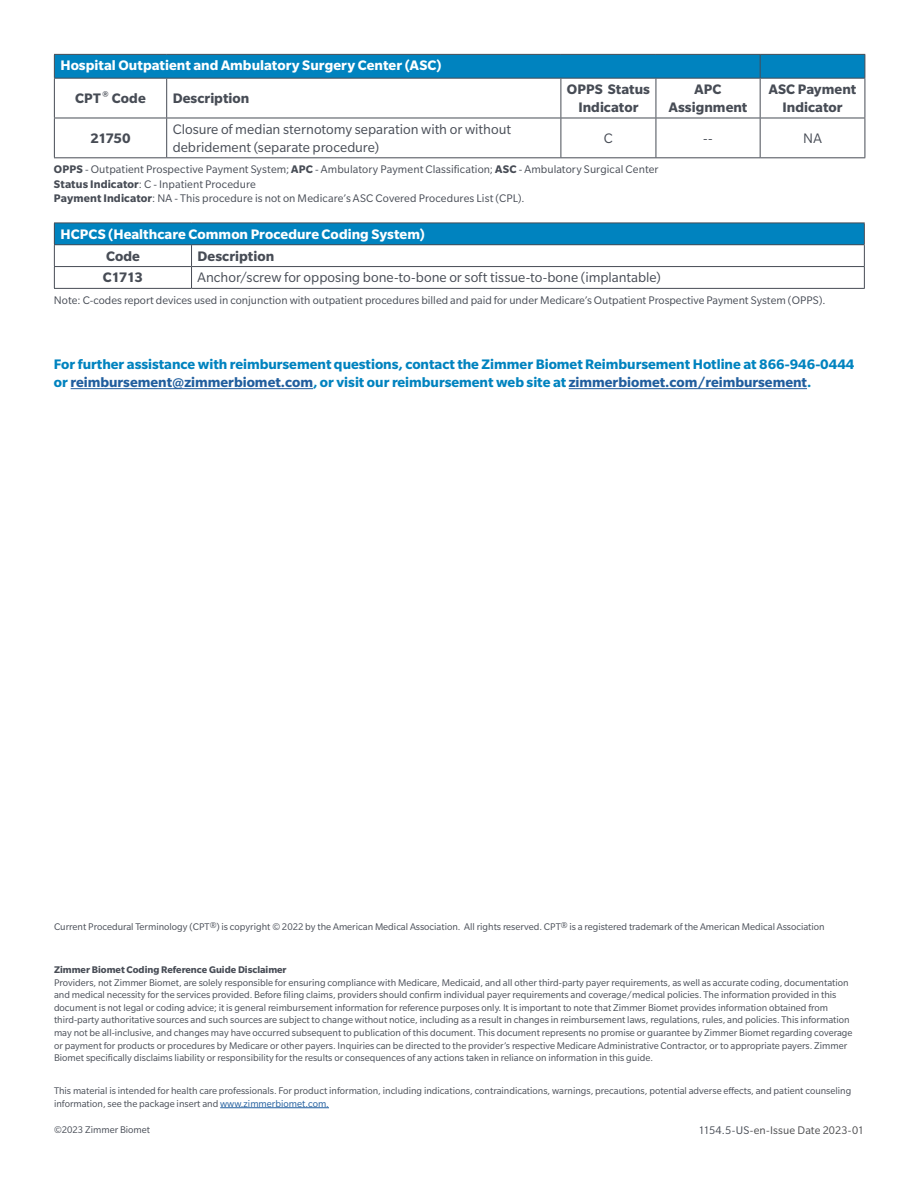
<style>
.page{position:relative;width:918px;height:1188px;background:#fff}
.page>*{position:absolute;margin:0;border:0;box-sizing:border-box;transform-origin:0 0}
.t1{font:700 15px/18px "Slate Pro";color:#0083bf}
.t2{font:15px/18px "Slate Pro";color:#474c55}
.t3{font:700 15px/32.8px "Slate Pro";letter-spacing:.005em;color:#fff}
.t4{font:700 15px/18px "Slate Pro";letter-spacing:.005em;color:#474c55;text-align:center}
.t5{font:12px/14.4px "Slate Pro";color:#474c55}
.t6{font:12px "Slate Pro";letter-spacing:.01em;color:#4d4d4f}
.t7{font:10.5px/12.6px "Slate Pro";color:#474c55}
.t8{font:700 10.5px "Slate Pro";color:#474c55}
.s1{color:#474c55}
.s2{font-weight:700}
.s3{color:#215e9e}
</style>
<div class="page">
<hr style="left:220px;top:1107px;width:109px;height:1px;background:#215e9e">
<hr style="left:71px;top:388px;width:242px;height:1px;background:#215e9e">
<hr style="left:569px;top:388px;width:238px;height:1px;background:#215e9e">
<svg style="left:54px;top:54px;width:812px;height:24px;background:#0480b9"></svg>
<hr style="left:54px;top:78px;width:113px;height:1px;background:#474c55">
<hr style="left:54px;top:79px;width:1px;height:39px;background:#474c55">
<hr style="left:167px;top:78px;width:394px;height:1px;background:#474c55">
<hr style="left:166px;top:79px;width:1px;height:39px;background:#474c55">
<hr style="left:561px;top:78px;width:95px;height:1px;background:#474c55">
<hr style="left:561px;top:79px;width:1px;height:39px;background:#474c55">
<hr style="left:656px;top:78px;width:104px;height:1px;background:#474c55">
<hr style="left:656px;top:79px;width:1px;height:39px;background:#474c55">
<hr style="left:760px;top:78px;width:105px;height:1px;background:#474c55">
<hr style="left:760px;top:79px;width:1px;height:39px;background:#474c55">
<hr style="left:865px;top:79px;width:1px;height:39px;background:#474c55">
<hr style="left:54px;top:118px;width:113px;height:1px;background:#474c55">
<hr style="left:54px;top:118px;width:1px;height:39px;background:#474c55">
<hr style="left:167px;top:118px;width:394px;height:1px;background:#474c55">
<hr style="left:166px;top:118px;width:1px;height:39px;background:#474c55">
<hr style="left:561px;top:118px;width:95px;height:1px;background:#474c55">
<hr style="left:561px;top:118px;width:1px;height:39px;background:#474c55">
<hr style="left:656px;top:118px;width:104px;height:1px;background:#474c55">
<hr style="left:656px;top:118px;width:1px;height:39px;background:#474c55">
<hr style="left:760px;top:118px;width:105px;height:1px;background:#474c55">
<hr style="left:760px;top:118px;width:1px;height:39px;background:#474c55">
<hr style="left:865px;top:118px;width:1px;height:39px;background:#474c55">
<hr style="left:54px;top:157px;width:113px;height:1px;background:#474c55">
<hr style="left:167px;top:157px;width:394px;height:1px;background:#474c55">
<hr style="left:561px;top:157px;width:95px;height:1px;background:#474c55">
<hr style="left:656px;top:157px;width:104px;height:1px;background:#474c55">
<hr style="left:760px;top:157px;width:105px;height:1px;background:#474c55">
<div style="left:54px;top:223px;width:810px;height:22px;background:#0083bf"></div>
<hr style="left:54px;top:223px;width:138px;height:1px;background:#474c55">
<hr style="left:192px;top:223px;width:673px;height:1px;background:#474c55">
<hr style="left:54px;top:244px;width:138px;height:1px;background:#474c55">
<hr style="left:192px;top:244px;width:673px;height:1px;background:#474c55">
<hr style="left:54px;top:266px;width:138px;height:1px;background:#474c55">
<svg style="left:54px;top:223px;width:1px;height:65px"></svg>
<hr style="left:192px;top:266px;width:673px;height:1px;background:#474c55">
<svg style="left:191px;top:245px;width:1px;height:43px"></svg>
<svg style="left:864px;top:223px;width:1px;height:65px"></svg>
<hr style="left:54px;top:288px;width:138px;height:1px;background:#474c55">
<hr style="left:192px;top:288px;width:673px;height:1px;background:#474c55">
<h1 class="t3" style="left:75px;top:49px;width:368px;text-indent:-15px">Hospital Outpatient and Ambulatory Surgery Center (ASC)<br><span class="s1">CPT</span> <sup>®</sup> <span class="s1">Code</span></h1>
<h1 class="t4" style="left:173px;top:89px;width:78px">Description</h1>
<h1 class="t4" style="left:567px;top:80px;width:85px">OPPS Status<br>Indicator</h1>
<h1 class="t4" style="left:669px;top:80px;width:80px">APC<br>Assignment</h1>
<h1 class="t4" style="left:769px;top:80px;width:89px">ASC Payment<br>Indicator</h1>
<h1 class="t4" style="left:90px;top:129px;width:42px">21750</h1>
<h1 class="t2" style="left:173px;top:120px;width:340px">Closure of median sternotomy separation with or without debridement (separate procedure)</h1>
<h1 class="t2" style="left:604px;top:129px;width:10px">C</h1>
<h1 class="t2" style="left:703px;top:129px;width:11px">--</h1>
<h1 class="t2" style="left:803px;top:129px;width:20px">NA</h1>
<p class="t5" style="left:54px;top:162px;width:606px"><span class="s2">OPPS</span> - Outpatient Prospective Payment System; <span class="s2">APC</span> - Ambulatory Payment Classification; <span class="s2">ASC</span> - Ambulatory Surgical Center<br><span class="s2">Status Indicator</span>: C - Inpatient Procedure<br><span class="s2">Payment Indicator</span>: NA - This procedure is not on Medicare’s ASC Covered Procedures List (CPL).</p>
<h1 class="t3" style="left:60px;top:217px;width:366px">HCPCS (Healthcare Common Procedure Coding System)</h1>
<h1 class="t4" style="left:106px;top:247px;width:35px">Code</h1>
<h1 class="t4" style="left:198px;top:247px;width:78px">Description</h1>
<h1 class="t4" style="left:103px;top:268px;width:42px">C1713</h1>
<h1 class="t2" style="left:198px;top:269px;width:465px">Anchor/screw for opposing bone-to-bone or soft tissue-to-bone (implantable)</h1>
<p class="t5" style="left:54px;top:293px;width:773px">Note: C-codes report devices used in conjunction with outpatient procedures billed and paid for under Medicare’s Outpatient Prospective Payment System (OPPS).</p>
<h1 class="t1" style="left:54px;top:355px;width:802px">For further assistance with reimbursement questions, contact the Zimmer Biomet Reimbursement Hotline at 866-946-0444 or <span class="s3">reimbursement@zimmerbiomet.com</span>, or visit our reimbursement web site at <span class="s3">zimmerbiomet.com/reimbursement</span>.</h1>
<p class="t7" style="left:54px;top:920px;width:772px">Current Procedural Terminology (CPT®) is copyright © 2022 by the American Medical Association. All rights reserved. CPT® is a registered trademark of the American Medical Association</p>
<p class="t8" style="left:54px;top:964px;width:234px">Zimmer Biomet Coding Reference Guide Disclaimer</p>
<p class="t7" style="left:54px;top:976px;width:800px">Providers, not Zimmer Biomet, are solely responsible for ensuring compliance with Medicare, Medicaid, and all other third-party payer requirements, as well as accurate coding, documentation and medical necessity for the services provided. Before filing claims, providers should confirm individual payer requirements and coverage/medical policies. The information provided in this document is not legal or coding advice; it is general reimbursement information for reference purposes only. It is important to note that Zimmer Biomet provides information obtained from third-party authoritative sources and such sources are subject to change without notice, including as a result in changes in reimbursement laws, regulations, rules, and policies. This information may not be all-inclusive, and changes may have occurred subsequent to publication of this document. This document represents no promise or guarantee by Zimmer Biomet regarding coverage or payment for products or procedures by Medicare or other payers. Inquiries can be directed to the provider’s respective Medicare Administrative Contractor, or to appropriate payers. Zimmer Biomet specifically disclaims liability or responsibility for the results or consequences of any actions taken in reliance on information in this guide.</p>
<p class="t7" style="left:54px;top:1084px;width:799px">This material is intended for health care professionals. For product information, including indications, contraindications, warnings, precautions, potential adverse effects, and patient counseling information, see the package insert and <span class="s3">www.zimmerbiomet.com.</span></p>
<p class="t7" style="left:54px;top:1123px;width:98px">©2023 Zimmer Biomet</p>
<p class="t6" style="left:698px;top:1124px;width:167px"><span class="s1">1154.5-US</span>-en-Issue Date 2023-01</p>
</div>
